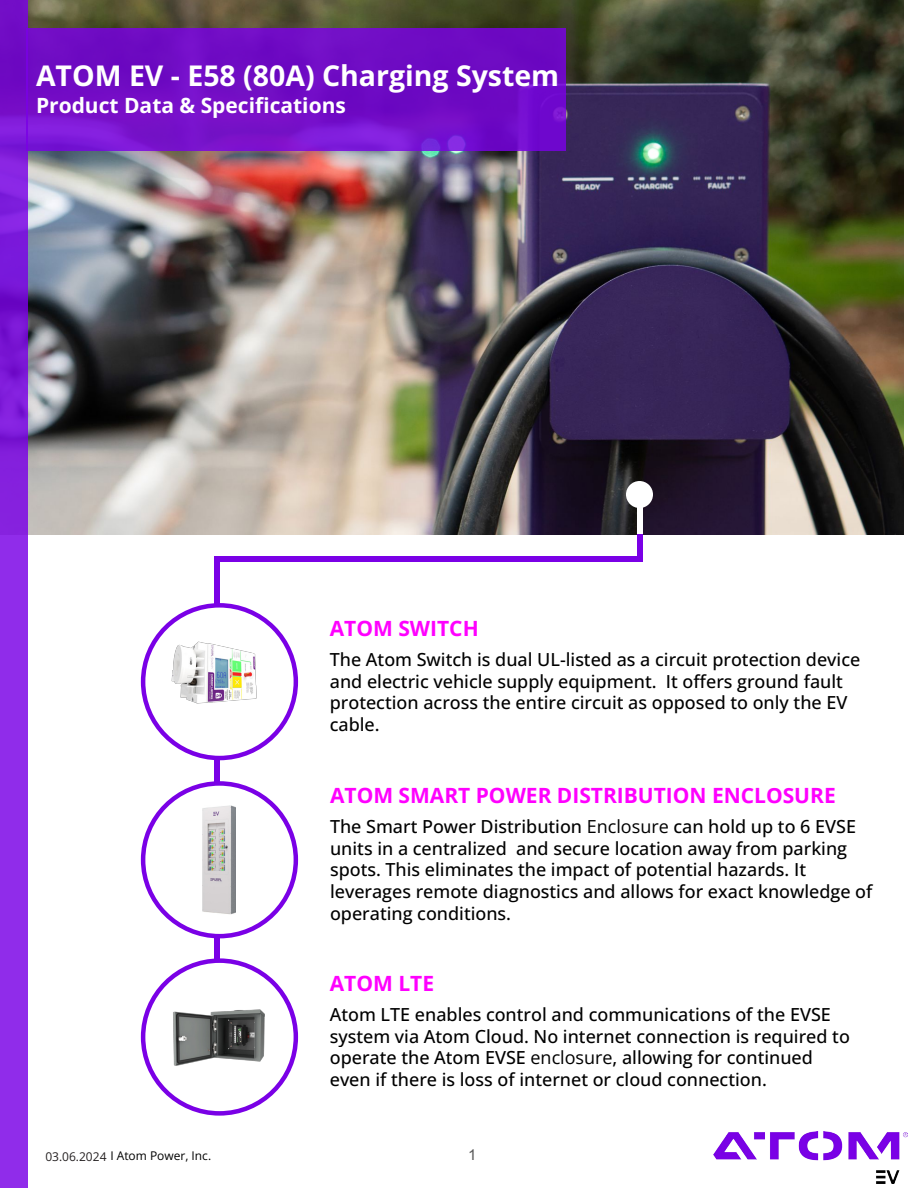
<style>
.page{position:relative;width:918px;height:1188px;background:#fff}
.page>*{position:absolute;margin:0;border:0;box-sizing:border-box;transform-origin:0 0}
.t1{font:700 28.5px "Open Sans";color:#fff}
.t2{font:700 21px "Open Sans";color:#f0f}
.t3{font:700 21px "Open Sans";color:#fff}
.t4{font:500 18px/21.6px "Open Sans";color:#000}
.t5{font:15px "Arial";color:#595959}
.t6{font:12px "Open Sans";color:#000}
.t7{font:12px "Open Sans";color:#231f20}
.s1{font-style:inherit}
.s2{font-weight:400}
</style>
<div class="page">
<img style="left:27px;top:0;width:876px;height:534px">
<img style="left:0;top:0;width:27px;height:1188px">
<img style="left:26px;top:29px;width:540px;height:122px">
<img style="left:714px;top:1132px;width:194px;height:51px">
<div style="left:215px;top:560px;width:5px;height:44px;background:#7a00e6"></div>
<svg style="left:140px;top:601px;width:159px;height:162px"></svg>
<svg style="left:140px;top:779px;width:159px;height:162px"></svg>
<svg style="left:140px;top:956px;width:159px;height:160px"></svg>
<div style="left:215px;top:758px;width:5px;height:25px;background:#7a00e6"></div>
<div style="left:215px;top:936px;width:5px;height:26px;background:#7a00e6"></div>
<div style="left:215px;top:556px;width:426px;height:6px;background:#7a00e6"></div>
<svg style="left:626px;top:481px;width:27px;height:27px"></svg>
<div style="left:637px;top:533px;width:5px;height:29px;background:#7a00e6"></div>
<div style="left:637px;top:505px;width:5px;height:29px;background:#fff"></div>
<h1 class="t1" style="left:36px;top:56px;width:525px">ATOM EV - E58 (80A) Charging System</h1>
<p class="t3" style="left:36px;top:91px;width:311px">Product Data &amp; Specifications</p>
<p class="t2" style="left:330px;top:613px;width:150px">ATOM SWITCH</p>
<p class="t4" style="left:330px;top:648px;width:532px">The Atom Switch is dual UL-listed as a circuit protection device and electric vehicle supply equipment. It offers ground fault protection across the entire circuit as opposed to only the EV cable.</p>
<p class="t2" style="left:330px;top:780px;width:507px">ATOM SMART POWER DISTRIBUTION <span class="s1">ENCLOSURE</span></p>
<p class="t4" style="left:330px;top:815px;width:544px">The Smart Power Distribution <span class="s2">Enclosure</span> can hold up to 6 EVSE units in a centralized and secure location away from parking spots. This eliminates the impact of potential hazards. It leverages remote diagnostics and allows for exact knowledge of operating conditions.</p>
<p class="t2" style="left:330px;top:968px;width:106px">ATOM LTE</p>
<p class="t4" style="left:330px;top:1004px;width:522px">Atom LTE enables control and communications of the EVSE system via Atom Cloud. No internet connection is required to operate the Atom EVSE <span class="s2">enclosure</span>, allowing for continued operation</p>
<p class="t4" style="left:330px;top:1068px;width:439px">even if there is loss of internet or cloud connection.</p>
<p class="t6" style="left:46px;top:1147px;width:167px">10.25.2023 I Atom Power, Inc.</p>
<p class="t5" style="left:468px;top:1145px;width:10px">1</p>
<p class="t7" style="left:45px;top:1148px;width:32px">03 06</p>
<p class="t7" style="left:100px;top:1148px;width:8px">4</p>
</div>
